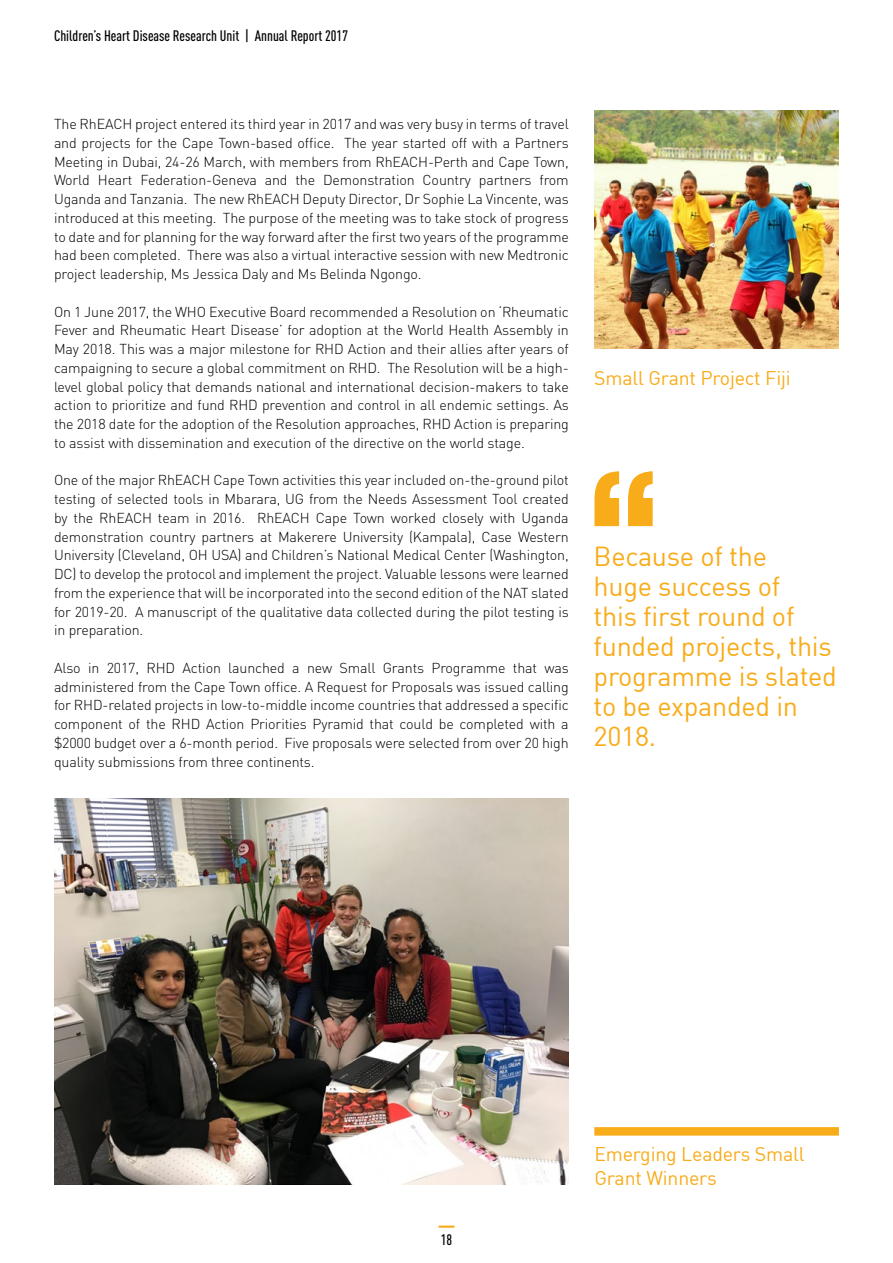
<style>
.page{position:relative;width:893px;height:1263px;background:#fff}
.page>*{position:absolute;margin:0;border:0;box-sizing:border-box;transform-origin:0 0}
.t1{font:900 condensed 146.55px "Helvetica Neue";color:#f8ac1a}
.t2{font:27px/30px "DIN";letter-spacing:-.01em;color:#f8ac1a}
.t3{font:19.5px/23.4px "DIN";letter-spacing:-.01em;color:#f8ac1a}
.t4{font:500 15px "DIN Cond";color:#000}
.t5{font:300 14.25px/18.8px "DIN";letter-spacing:-.01em;color:#000;text-align:justify}
</style>
<div class="page">
<hr style="left:438px;top:1225px;width:16px;height:3px;background:#f8ac1a">
<img style="left:54px;top:799px;width:515px;height:386px">
<img style="left:594px;top:111px;width:245px;height:238px">
<div style="left:594px;top:1127px;width:245px;height:8px;background:#f8ac1a"></div>
<p class="t4" style="left:54px;top:26px;width:296px">Children’s Heart Disease Research Unit | Annual Report 2017</p>
<p class="t5" style="left:54px;top:114px;width:516px">The RhEACH project entered its third year in 2017 and was very busy in terms of travel and projects for the Cape Town-based office. The year started off with a Partners Meeting in Dubai, 24-26 March, with members from RhEACH-Perth and Cape Town, World Heart Federation-Geneva and the Demonstration Country partners from Uganda and Tanzania. The new RhEACH Deputy Director, Dr Sophie La Vincente, was introduced at this meeting. The purpose of the meeting was to take stock of progress to date and for planning for the way forward after the first two years of the programme had been completed. There was also a virtual interactive session with new Medtronic project leadership, Ms Jessica Daly and Ms Belinda Ngongo.</p>
<p class="t5" style="left:54px;top:302px;width:516px">On 1 June 2017, the WHO Executive Board recommended a Resolution on ‘Rheumatic Fever and Rheumatic Heart Disease’ for adoption at the World Health Assembly in May 2018. This was a major milestone for RHD Action and their allies after years of campaigning to secure a global commitment on RHD. The Resolution will be a high&shy;level global policy that demands national and international decision-makers to take action to prioritize and fund RHD prevention and control in all endemic settings. As the 2018 date for the adoption of the Resolution approaches, RHD Action is preparing to assist with dissemination and execution of the directive on the world stage.</p>
<p class="t5" style="left:54px;top:471px;width:516px">One of the major RhEACH Cape Town activities this year included on-the-ground pilot testing of selected tools in Mbarara, UG from the Needs Assessment Tool created by the RhEACH team in 2016. RhEACH Cape Town worked closely with Uganda demonstration country partners at Makerere University (Kampala), Case Western University (Cleveland, OH USA) and Children’s National Medical Center (Washington, DC) to develop the protocol and implement the project. Valuable lessons were learned from the experience that will be incorporated into the second edition of the NAT slated for 2019-20. A manuscript of the qualitative data collected during the pilot testing is in preparation.</p>
<p class="t5" style="left:54px;top:658px;width:516px">Also in 2017, RHD Action launched a new Small Grants Programme that was administered from the Cape Town office. A Request for Proposals was issued calling for RHD-related projects in low-to-middle income countries that addressed a specific component of the RHD Action Priorities Pyramid that could be completed with a $2000 budget over a 6-month period. Five proposals were selected from over 20 high quality submissions from three continents.</p>
<h3 class="t3" style="left:594px;top:366px;width:198px">Small Grant Project Fiji</h3>
<h1 class="t1" style="left:588px;top:403px;width:72px">“</h1>
<h2 class="t2" style="left:594px;top:541px;width:245px">Because of the<br>huge success of<br>this first round of funded projects, this programme is slated to be expanded in<br>2018.</h2>
<p class="t4" style="left:441px;top:1231px;width:13px">18</p>
<h3 class="t3" style="left:594px;top:1142px;width:212px">Emerging Leaders Small<br>Grant Winners</h3>
</div>
